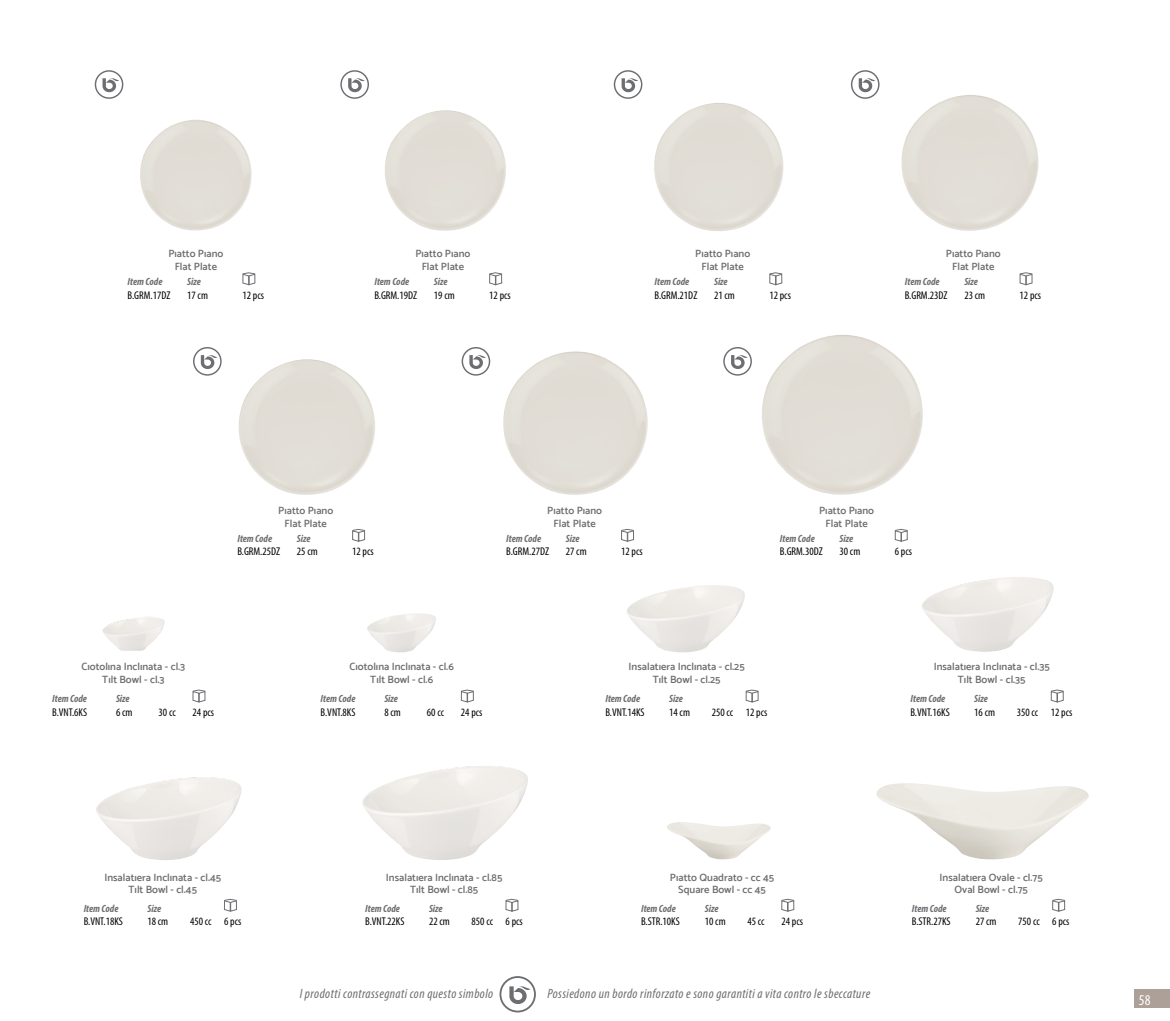
<style>
.page{position:relative;width:1170px;height:1021px;background:#fff}
.page>*{position:absolute;margin:0;border:0;box-sizing:border-box;transform-origin:0 0}
.t1{font:condensed 15px "Myriad Pro";color:#fff}
.t2{font:italic condensed 13.5px "Myriad Pro";letter-spacing:.03em;color:#6d6e71}
.t3{font:condensed 11.25px "Myriad Pro";color:#000}
.t4{font:600 10.5px/12.6px "Catamaran";color:#6d6e71;text-align:center}
.t5{font:italic 700 condensed 10.5px "Myriad Pro";color:#6d6e71}
</style>
<div class="page">
<hr style="left:0;top:942px;width:1px;height:34px;background:#aca099">
<div style="left:1134px;top:989px;width:35px;height:19px;background:#aca099"></div>
<img style="left:140px;top:120px;width:112px;height:111px">
<img style="left:654px;top:103px;width:130px;height:128px">
<img style="left:385px;top:110px;width:121px;height:121px">
<img style="left:503px;top:351px;width:145px;height:144px">
<img style="left:238px;top:359px;width:137px;height:136px">
<img style="left:901px;top:95px;width:138px;height:136px">
<img style="left:762px;top:335px;width:161px;height:160px">
<div style="left:95px;top:70px;width:28px;height:29px;border:1px solid #6d6e71;border-radius:50%"></div>
<svg style="left:102px;top:78px;width:17px;height:14px"></svg>
<div style="left:613px;top:70px;width:29px;height:29px;border:1px solid #6d6e71;border-radius:50%"></div>
<svg style="left:621px;top:78px;width:17px;height:14px"></svg>
<div style="left:340px;top:70px;width:29px;height:29px;border:1px solid #6d6e71;border-radius:50%"></div>
<svg style="left:348px;top:78px;width:17px;height:14px"></svg>
<div style="left:461px;top:347px;width:29px;height:28px;border:1px solid #6d6e71;border-radius:50%"></div>
<svg style="left:469px;top:355px;width:17px;height:14px"></svg>
<div style="left:193px;top:347px;width:29px;height:28px;border:1px solid #6d6e71;border-radius:50%"></div>
<svg style="left:201px;top:355px;width:16px;height:14px"></svg>
<div style="left:850px;top:70px;width:29px;height:29px;border:1px solid #6d6e71;border-radius:50%"></div>
<svg style="left:858px;top:78px;width:17px;height:14px"></svg>
<div style="left:723px;top:347px;width:28px;height:28px;border:1px solid #6d6e71;border-radius:50%"></div>
<svg style="left:731px;top:355px;width:16px;height:14px"></svg>
<img style="left:102px;top:617px;width:63px;height:33px">
<img style="left:367px;top:613px;width:69px;height:39px">
<img style="left:627px;top:585px;width:118px;height:67px">
<img style="left:922px;top:577px;width:131px;height:75px">
<img style="left:362px;top:766px;width:166px;height:94px">
<img style="left:96px;top:777px;width:146px;height:83px">
<img style="left:876px;top:783px;width:212px;height:76px">
<img style="left:667px;top:822px;width:103px;height:37px">
<div style="left:499px;top:976px;width:37px;height:36px;border:2px solid #6d6e71;border-radius:50%"></div>
<svg style="left:509px;top:986px;width:21px;height:18px"></svg>
<svg style="left:242px;top:272px;width:14px;height:14px"></svg>
<svg style="left:769px;top:272px;width:13px;height:14px"></svg>
<svg style="left:489px;top:272px;width:13px;height:14px"></svg>
<svg style="left:621px;top:528px;width:13px;height:14px"></svg>
<svg style="left:352px;top:528px;width:13px;height:14px"></svg>
<svg style="left:1019px;top:272px;width:13px;height:14px"></svg>
<svg style="left:894px;top:529px;width:14px;height:13px"></svg>
<svg style="left:192px;top:689px;width:14px;height:14px"></svg>
<svg style="left:460px;top:689px;width:14px;height:14px"></svg>
<svg style="left:745px;top:689px;width:14px;height:14px"></svg>
<svg style="left:1050px;top:689px;width:14px;height:14px"></svg>
<svg style="left:505px;top:898px;width:14px;height:14px"></svg>
<svg style="left:224px;top:898px;width:13px;height:14px"></svg>
<svg style="left:1052px;top:898px;width:13px;height:14px"></svg>
<svg style="left:781px;top:898px;width:13px;height:14px"></svg>
<p class="t4" style="left:168px;top:247px;width:56px">Pıatto Pıano<br>Flat Plate</p>
<p class="t5" style="left:128px;top:275px;width:36px">Item Code</p>
<p class="t5" style="left:187px;top:275px;width:15px">Size</p>
<p class="t3" style="left:128px;top:288px;width:44px">B.GRM.17DZ</p>
<p class="t3" style="left:187px;top:288px;width:22px">17 cm</p>
<p class="t3" style="left:242px;top:288px;width:23px">12 pcs</p>
<p class="t4" style="left:415px;top:247px;width:56px">Pıatto Pıano<br>Flat Plate</p>
<p class="t5" style="left:374px;top:275px;width:36px">Item Code</p>
<p class="t5" style="left:434px;top:275px;width:15px">Size</p>
<p class="t3" style="left:374px;top:288px;width:44px">B.GRM.19DZ</p>
<p class="t3" style="left:434px;top:288px;width:22px">19 cm</p>
<p class="t3" style="left:489px;top:288px;width:23px">12 pcs</p>
<p class="t4" style="left:695px;top:247px;width:56px">Pıatto Pıano<br>Flat Plate</p>
<p class="t5" style="left:654px;top:275px;width:36px">Item Code</p>
<p class="t5" style="left:714px;top:275px;width:15px">Size</p>
<p class="t3" style="left:654px;top:288px;width:44px">B.GRM.21DZ</p>
<p class="t3" style="left:714px;top:288px;width:22px">21 cm</p>
<p class="t3" style="left:769px;top:288px;width:23px">12 pcs</p>
<p class="t4" style="left:945px;top:247px;width:56px">Pıatto Pıano<br>Flat Plate</p>
<p class="t5" style="left:904px;top:275px;width:36px">Item Code</p>
<p class="t5" style="left:964px;top:275px;width:15px">Size</p>
<p class="t3" style="left:904px;top:288px;width:44px">B.GRM.23DZ</p>
<p class="t3" style="left:964px;top:288px;width:22px">23 cm</p>
<p class="t3" style="left:1019px;top:288px;width:23px">12 pcs</p>
<p class="t4" style="left:278px;top:504px;width:56px">Pıatto Pıano<br>Flat Plate</p>
<p class="t5" style="left:237px;top:531px;width:36px">Item Code</p>
<p class="t5" style="left:297px;top:531px;width:15px">Size</p>
<p class="t3" style="left:237px;top:544px;width:44px">B.GRM.25DZ</p>
<p class="t3" style="left:297px;top:544px;width:22px">25 cm</p>
<p class="t3" style="left:352px;top:544px;width:23px">12 pcs</p>
<p class="t4" style="left:547px;top:504px;width:56px">Pıatto Pıano<br>Flat Plate</p>
<p class="t5" style="left:506px;top:531px;width:36px">Item Code</p>
<p class="t5" style="left:566px;top:531px;width:15px">Size</p>
<p class="t3" style="left:506px;top:544px;width:44px">B.GRM.27DZ</p>
<p class="t3" style="left:566px;top:544px;width:22px">27 cm</p>
<p class="t3" style="left:621px;top:544px;width:23px">12 pcs</p>
<p class="t4" style="left:819px;top:504px;width:56px">Pıatto Pıano<br>Flat Plate</p>
<p class="t5" style="left:780px;top:531px;width:36px">Item Code</p>
<p class="t5" style="left:839px;top:531px;width:15px">Size</p>
<p class="t3" style="left:780px;top:544px;width:44px">B.GRM.30DZ</p>
<p class="t3" style="left:839px;top:544px;width:22px">30 cm</p>
<p class="t3" style="left:894px;top:544px;width:19px">6 pcs</p>
<p class="t4" style="left:82px;top:660px;width:105px">Cıotolına Inclınata - cl.3<br>Tılt Bowl - cl.3</p>
<p class="t4" style="left:349px;top:660px;width:106px">Cıotolına Inclınata - cl.6<br>Tılt Bowl - cl.6</p>
<p class="t4" style="left:628px;top:660px;width:118px">Insalatıera Inclınata - cl.25<br>Tılt Bowl - cl.25</p>
<p class="t4" style="left:933px;top:660px;width:117px">Insalatıera Inclınata - cl.35<br>Tılt Bowl - cl.35</p>
<p class="t5" style="left:52px;top:692px;width:36px">Item Code</p>
<p class="t5" style="left:116px;top:692px;width:15px">Size</p>
<p class="t3" style="left:52px;top:705px;width:36px">B.VNT.6KS</p>
<p class="t3" style="left:116px;top:705px;width:18px">6 cm</p>
<p class="t3" style="left:158px;top:705px;width:19px">30 cc</p>
<p class="t3" style="left:192px;top:705px;width:23px">24 pcs</p>
<p class="t5" style="left:320px;top:692px;width:36px">Item Code</p>
<p class="t5" style="left:384px;top:692px;width:15px">Size</p>
<p class="t3" style="left:320px;top:705px;width:36px">B.VNT.8KS</p>
<p class="t3" style="left:384px;top:705px;width:18px">8 cm</p>
<p class="t3" style="left:427px;top:705px;width:19px">60 cc</p>
<p class="t3" style="left:461px;top:705px;width:23px">24 pcs</p>
<p class="t5" style="left:605px;top:692px;width:36px">Item Code</p>
<p class="t5" style="left:669px;top:692px;width:15px">Size</p>
<p class="t3" style="left:605px;top:705px;width:41px">B.VNT.14KS</p>
<p class="t3" style="left:669px;top:705px;width:22px">14 cm</p>
<p class="t3" style="left:711px;top:705px;width:57px">250 cc 12 pcs</p>
<p class="t5" style="left:910px;top:692px;width:36px">Item Code</p>
<p class="t5" style="left:974px;top:692px;width:15px">Size</p>
<p class="t3" style="left:910px;top:705px;width:41px">B.VNT.16KS</p>
<p class="t3" style="left:974px;top:705px;width:22px">16 cm</p>
<p class="t3" style="left:1016px;top:705px;width:57px">350 cc 12 pcs</p>
<p class="t4" style="left:104px;top:870px;width:118px">Insalatıera Inclınata - cl.45<br>Tılt Bowl - cl.45</p>
<p class="t5" style="left:84px;top:901px;width:36px">Item Code</p>
<p class="t5" style="left:147px;top:901px;width:15px">Size</p>
<p class="t3" style="left:84px;top:914px;width:41px">B.VNT.18KS</p>
<p class="t3" style="left:147px;top:914px;width:22px">18 cm</p>
<p class="t3" style="left:190px;top:914px;width:53px">450 cc 6 pcs</p>
<p class="t4" style="left:386px;top:870px;width:118px">Insalatıera Inclınata - cl.85<br>Tılt Bowl - cl.85</p>
<p class="t4" style="left:670px;top:870px;width:106px">Pıatto Quadrato - cc 45<br>Square Bowl - cc 45</p>
<p class="t4" style="left:939px;top:870px;width:105px">Insalatıera Ovale - cl.75<br>Oval Bowl - cl.75</p>
<p class="t5" style="left:365px;top:901px;width:36px">Item Code</p>
<p class="t5" style="left:429px;top:901px;width:15px">Size</p>
<p class="t3" style="left:365px;top:914px;width:41px">B.VNT.22KS</p>
<p class="t3" style="left:429px;top:914px;width:22px">22 cm</p>
<p class="t3" style="left:471px;top:914px;width:53px">850 cc 6 pcs</p>
<p class="t5" style="left:641px;top:901px;width:36px">Item Code</p>
<p class="t5" style="left:704px;top:901px;width:15px">Size</p>
<p class="t3" style="left:641px;top:914px;width:40px">B.STR.10KS</p>
<p class="t3" style="left:704px;top:914px;width:22px">10 cm</p>
<p class="t3" style="left:747px;top:914px;width:19px">45 cc</p>
<p class="t3" style="left:781px;top:914px;width:23px">24 pcs</p>
<p class="t5" style="left:911px;top:901px;width:36px">Item Code</p>
<p class="t5" style="left:975px;top:901px;width:15px">Size</p>
<p class="t3" style="left:911px;top:914px;width:40px">B.STR.27KS</p>
<p class="t3" style="left:975px;top:914px;width:22px">27 cm</p>
<p class="t3" style="left:1018px;top:914px;width:53px">750 cc 6 pcs</p>
<p class="t2" style="left:300px;top:985px;width:195px">I prodotti contrassegnati con questo simbolo</p>
<p class="t2" style="left:547px;top:985px;width:324px">Possiedono un bordo rinforzato e sono garantiti a vita contro le sbeccature</p>
<h1 class="t1" style="left:1138px;top:990px;width:13px">58</h1>
</div>
